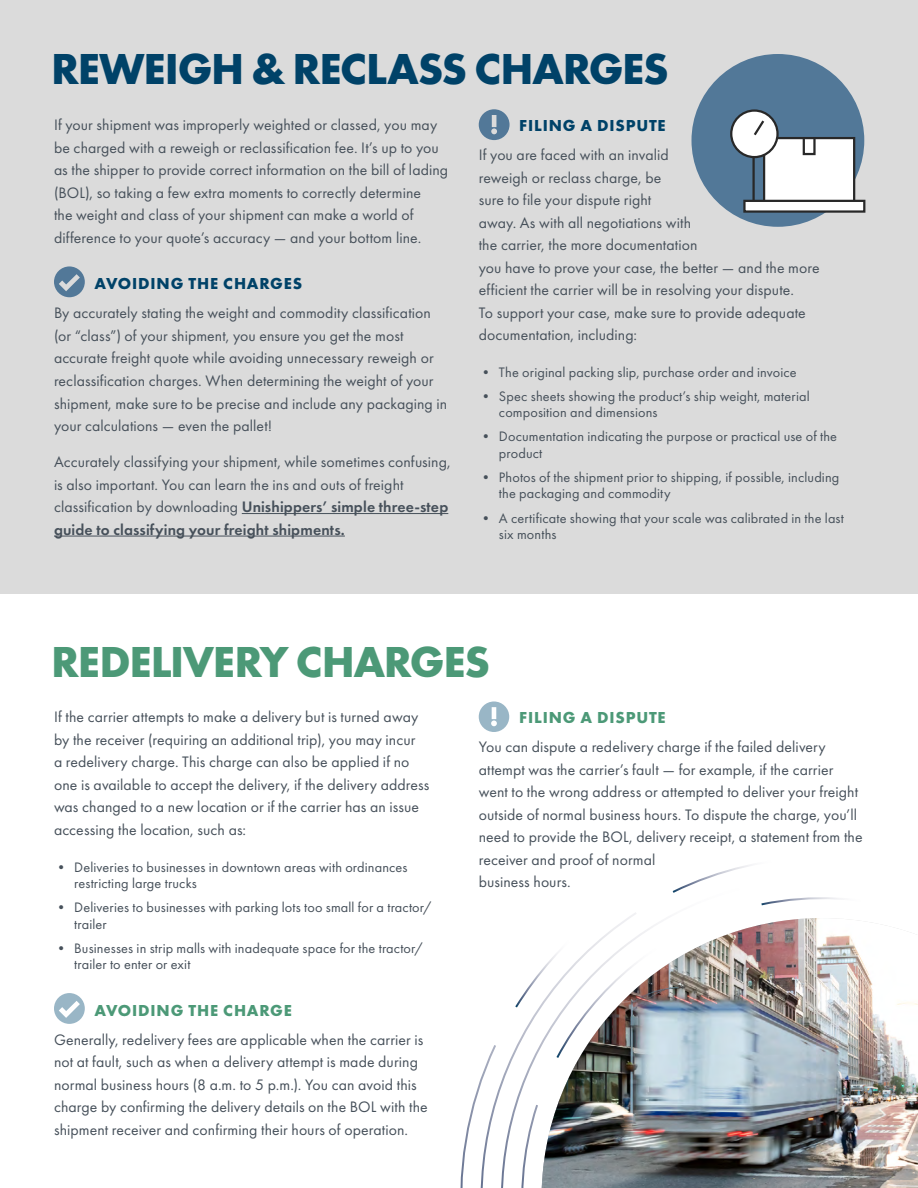
<style>
.page{position:relative;width:918px;height:1188px;background:#fff}
.page>*{position:absolute;margin:0;border:0;box-sizing:border-box;transform-origin:0 0}
.t1{font:700 45px "Futura PT";letter-spacing:-.03em;color:#004268}
.t2{font:700 45px "Futura PT";letter-spacing:-.03em;color:#4c9977}
.t3{font:700 16.5px "Futura PT";letter-spacing:.05em;color:#004268}
.t4{font:700 16.5px "Futura PT";letter-spacing:.05em;color:#4c9977}
.t5{font:15.75px/22.5px "Futura PT";letter-spacing:.005em;color:#46505a}
.t6{font:14.25px/16.5px "Futura PT";letter-spacing:.01em;color:#46505a}
.s1{font-weight:600}
</style>
<div class="page">
<div style="left:0;top:0;width:918px;height:594px;background:#dbdbdb"></div>
<hr style="left:242px;top:513px;width:206px;height:1px;background:#46505a">
<hr style="left:54px;top:536px;width:291px;height:1px;background:#46505a">
<div style="left:479px;top:109px;width:31px;height:31px;background:#527898;border-radius:50%"></div>
<svg style="left:491px;top:115px;width:6px;height:19px"></svg>
<div style="left:479px;top:701px;width:30px;height:31px;background:#99b6c6;border-radius:50%"></div>
<svg style="left:491px;top:707px;width:6px;height:19px"></svg>
<div style="left:691px;top:54px;width:173px;height:173px;background:#527898;border-radius:50%"></div>
<div style="left:54px;top:266px;width:31px;height:31px;background:#527898;border-radius:50%"></div>
<svg style="left:59px;top:274px;width:21px;height:17px"></svg>
<div style="left:54px;top:993px;width:31px;height:31px;background:#99b6c6;border-radius:50%"></div>
<svg style="left:59px;top:1001px;width:21px;height:17px"></svg>
<svg style="left:460px;top:892px;width:379px;height:296px"></svg>
<img style="left:542px;top:918px;width:376px;height:270px">
<div style="left:731px;top:111px;width:47px;height:46px;background:#fff;border-radius:50%"></div>
<div style="left:730px;top:109px;width:49px;height:49px;border:2px solid #282828;border-radius:50%"></div>
<svg style="left:752px;top:118px;width:104px;height:82px"></svg>
<div style="left:743px;top:200px;width:122px;height:13px;background:#fff;border:2px solid #282828"></div>
<h1 class="t1" style="left:51px;top:40px;width:619px">REWEIGH &amp; RECLASS CHARGES</h1>
<p class="t5" style="left:54px;top:114px;width:396px">If your shipment was improperly weighted or classed, you may be charged with a reweigh or reclassification fee. It’s up to you as the shipper to provide correct information on the bill of lading (BOL), so taking a few extra moments to correctly determine<br>the weight and class of your shipment can make a world of difference to your quote’s accuracy — and your bottom line.</p>
<p class="t3" style="left:95px;top:273px;width:209px">AVOIDING THE CHARGES</p>
<p class="t5" style="left:54px;top:302px;width:395px">By accurately stating the weight and commodity classification (or “class”) of your shipment, you ensure you get the most accurate freight quote while avoiding unnecessary reweigh or reclassification charges. When determining the weight of your shipment, make sure to be precise and include any packaging in your calculations — even the pallet!</p>
<p class="t5" style="left:54px;top:450px;width:398px">Accurately classifying your shipment, while sometimes confusing, is also important. You can learn the ins and outs of freight classification by downloading <span class="s1">Unishippers’ simple three-step guide to classifying your freight shipments.</span></p>
<p class="t3" style="left:519px;top:115px;width:148px">FILING A DISPUTE</p>
<p class="t5" style="left:479px;top:143px;width:342px">If you are faced with an invalid<br>reweigh or reclass charge, be<br>sure to file your dispute right<br>away. As with all negotiations with<br>the carrier, the more documentation<br>you have to prove your case, the better — and the more efficient the carrier will be in resolving your dispute.<br>To support your case, make sure to provide adequate documentation, including:</p>
<p class="t6" style="left:479px;top:364px;width:319px">• The original packing slip, purchase order and invoice</p>
<p class="t6" style="left:499px;top:388px;width:312px;text-indent:-20px">• Spec sheets showing the product’s ship weight, material composition and dimensions</p>
<p class="t6" style="left:499px;top:428px;width:340px;text-indent:-20px">• Documentation indicating the purpose or practical use of the product</p>
<p class="t6" style="left:499px;top:469px;width:342px;text-indent:-20px">• Photos of the shipment prior to shipping, if possible, including the packaging and commodity</p>
<p class="t6" style="left:499px;top:509px;width:346px;text-indent:-20px">• A certificate showing that your scale was calibrated in the last six months</p>
<h1 class="t2" style="left:51px;top:632px;width:441px">REDELIVERY CHARGES</h1>
<p class="t5" style="left:54px;top:706px;width:377px">If the carrier attempts to make a delivery but is turned away by the receiver (requiring an additional trip), you may incur<br>a redelivery charge. This charge can also be applied if no one is available to accept the delivery, if the delivery address was changed to a new location or if the carrier has an issue accessing the location, such as:</p>
<p class="t6" style="left:74px;top:858px;width:335px;text-indent:-20px">• Deliveries to businesses in downtown areas with ordinances restricting large trucks</p>
<p class="t6" style="left:74px;top:899px;width:359px;text-indent:-20px">• Deliveries to businesses with parking lots too small for a tractor/ trailer</p>
<p class="t6" style="left:74px;top:940px;width:350px;text-indent:-20px">• Businesses in strip malls with inadequate space for the tractor/ trailer to enter or exit</p>
<p class="t4" style="left:95px;top:999px;width:199px">AVOIDING THE CHARGE</p>
<p class="t5" style="left:54px;top:1028px;width:375px">Generally, redelivery fees are applicable when the carrier is not at fault, such as when a delivery attempt is made during normal business hours (8 a.m. to 5 p.m.). You can avoid this charge by confirming the delivery details on the BOL with the shipment receiver and confirming their hours of operation.</p>
<p class="t4" style="left:519px;top:707px;width:148px">FILING A DISPUTE</p>
<p class="t5" style="left:479px;top:736px;width:385px">You can dispute a redelivery charge if the failed delivery attempt was the carrier’s fault — for example, if the carrier went to the wrong address or attempted to deliver your freight outside of normal business hours. To dispute the charge, you’ll need to provide the BOL, delivery receipt, a statement from the receiver and proof of normal<br>business hours.</p>
</div>
